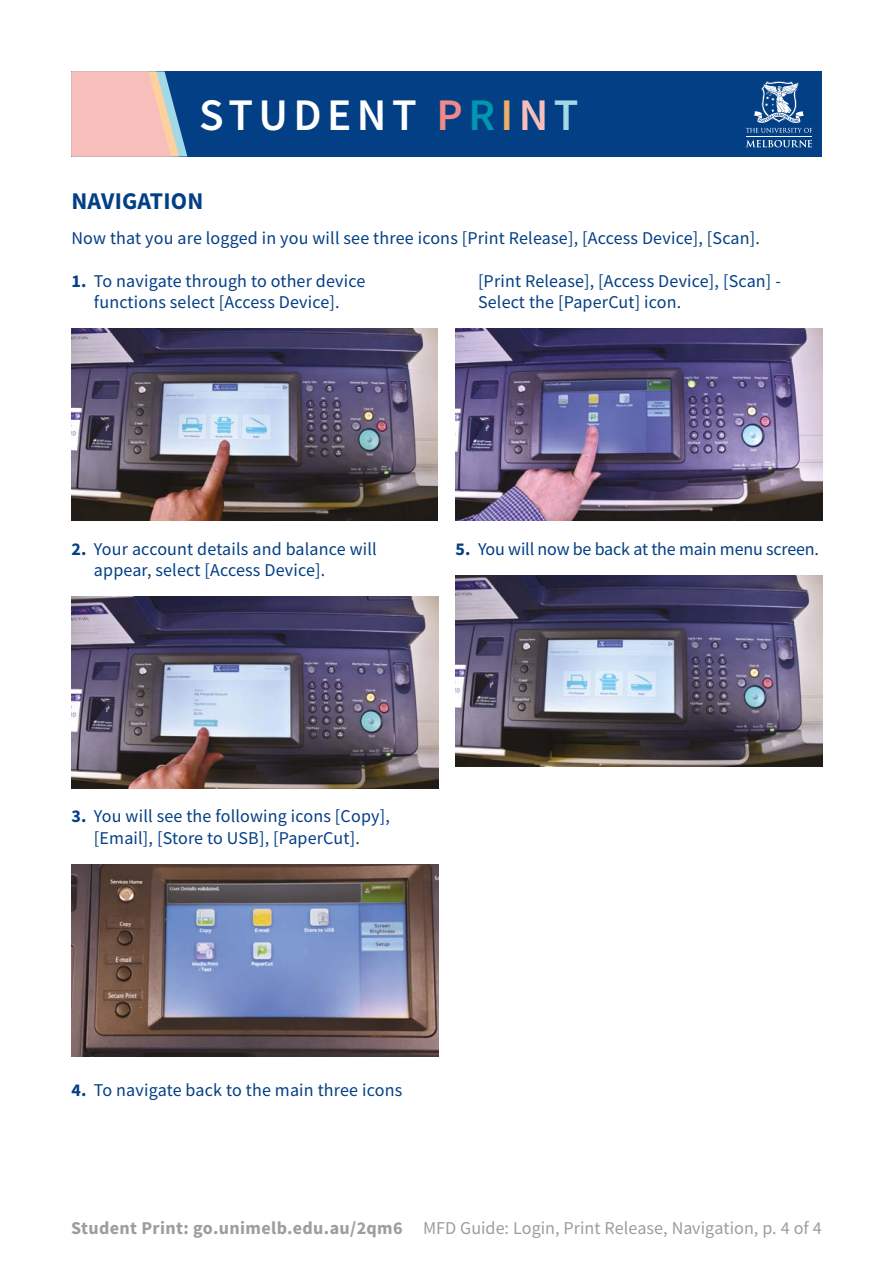
<style>
.page{position:relative;width:893px;height:1263px;background:#fff}
.page>*{position:absolute;margin:0;border:0;box-sizing:border-box;transform-origin:0 0}
.t1{font:600 45.15px "Source Sans Pro";letter-spacing:.12em;color:#fff}
.t2{font:700 24px "Source Sans Pro";letter-spacing:.01em;color:#033f85}
.t3{font:18px/21.6px "Source Sans Pro";letter-spacing:.01em;color:#033f85;text-align:center}
.t4{font:18px "Source Sans Pro";color:#9d9d9c}
.t5{font:18px "Source Sans Pro";letter-spacing:-.01em;color:#033f85}
.s1{color:#f18989}
.s2{color:#0098af}
.s3{color:#eeae67}
.s4{color:#f7bebc}
.s5{color:#a3d8e7}
.s6{font-weight:700}
</style>
<div class="page">
<div style="left:71px;top:71px;width:750px;height:85px;background:#033f85"></div>
<svg style="left:71px;top:71px;width:116px;height:85px;background:#dab5b7"></svg>
<hr style="left:747px;top:136px;width:65px;height:1px;background:#fff">
<svg style="left:746px;top:140px;width:66px;height:7px"></svg>
<svg style="left:746px;top:81px;width:66px;height:52px"></svg>
<img style="left:71px;top:329px;width:367px;height:191px">
<img style="left:71px;top:597px;width:367px;height:191px">
<img style="left:71px;top:865px;width:367px;height:191px">
<img style="left:455px;top:329px;width:367px;height:191px">
<img style="left:455px;top:575px;width:367px;height:191px">
<h1 class="t1" style="left:199px;top:85px;width:381px">STUDENT <span class="s1">P</span><span class="s2">R</span><span class="s3">I</span><span class="s4">N</span><span class="s5">T</span></h1>
<h2 class="t2" style="left:71px;top:185px;width:134px">NAVIGATION</h2>
<p class="t3" style="left:71px;top:227px;width:690px">Now that you are logged in you will see three icons [Print Release], [Access Device], [Scan].</p>
<p class="t3" style="left:71px;top:270px;width:295px"><span class="s6">1.</span> To navigate through to other device functions select [Access Device].</p>
<p class="t3" style="left:478px;top:270px;width:304px;text-align:left">[Print Release], [Access Device], [Scan] -<br>Select the [PaperCut] icon.</p>
<p class="t3" style="left:94px;top:538px;width:284px;text-align:left;text-indent:-22px"><span class="s6">2.</span> Your account details and balance will appear, select [Access Device].</p>
<p class="t5" style="left:455px;top:537px;width:365px"><span class="s6">5.</span> You will now be back at the main menu screen.</p>
<p class="t3" style="left:71px;top:805px;width:320px"><span class="s6">3.</span> You will see the following icons [Copy], [Email], [Store to USB], [PaperCut].</p>
<p class="t3" style="left:71px;top:1079px;width:332px"><span class="s6">4.</span> To navigate back to the main three icons</p>
<p class="t4" style="left:71px;top:1216px;width:752px"><span class="s6">Student Print: go.unimelb.edu.au/2qm6</span> MFD Guide: Login, Print Release, Navigation, p. 4 of 4</p>
</div>
